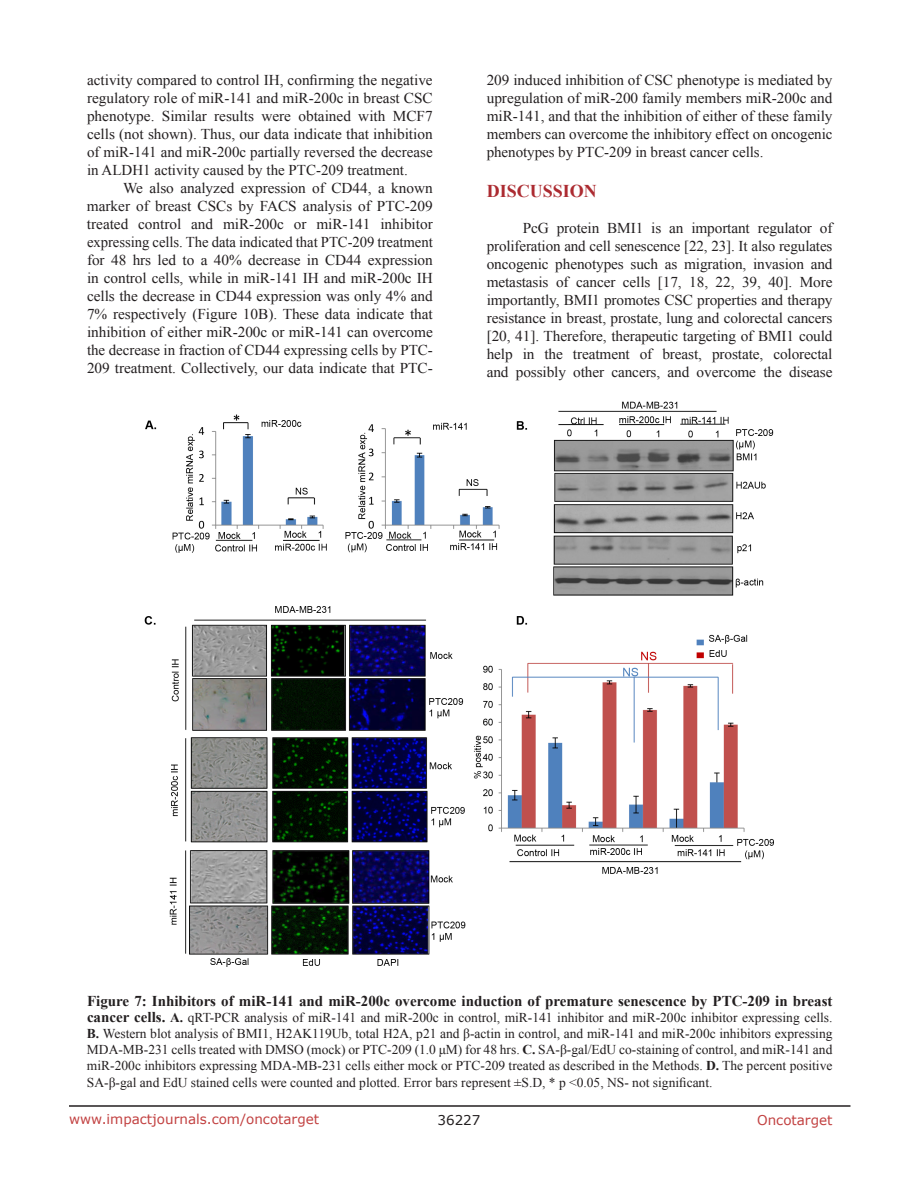
<style>
.page{position:relative;width:918px;height:1188px;background:#fff}
.page>*{position:absolute;margin:0;border:0;box-sizing:border-box;transform-origin:0 0}
.t1{font:700 18px "Times New Roman";color:#ac2b31}
.t2{font:15px/18px "Times New Roman";letter-spacing:-.005em;color:#231f20;text-align:justify}
.t3{font:700 15px "Times New Roman";color:#231f20}
.t4{font:13.5px/16.2px "Times New Roman";color:#231f20;text-align:justify}
.t5{font:13.5px "Verdana";color:#c24141}
.t6{font:13.5px "Verdana";color:#231f20}
.s1{font-weight:700;font-size:15px}
.s2{font-weight:700}
</style>
<div class="page">
<hr style="left:69px;top:1105px;width:781px;height:2px;background:#231f20">
<img style="left:144px;top:401px;width:630px;height:566px">
<p class="t2" style="left:87px;top:71px;width:347px">activity compared to control IH, confirming the negative regulatory role of miR-141 and miR-200c in breast CSC phenotype. Similar results were obtained with MCF7 cells (not shown). Thus, our data indicate that inhibition of miR-141 and miR-200c partially reversed the decrease in ALDH1 activity caused by the PTC-209 treatment.</p>
<p class="t2" style="left:87px;top:179px;width:347px;text-indent:36px">We also analyzed expression of CD44, a known marker of breast CSCs by FACS analysis of PTC-209 treated control and miR-200c or miR-141 inhibitor expressing cells. The data indicated that PTC-209 treatment for 48 hrs led to a 40% decrease in CD44 expression in control cells, while in miR-141 IH and miR-200c IH cells the decrease in CD44 expression was only 4% and 7% respectively (Figure 10B). These data indicate that inhibition of either miR-200c or miR-141 can overcome the decrease in fraction of CD44 expressing cells by PTC-209 treatment. Collectively, our data indicate that PTC-</p>
<p class="t2" style="left:487px;top:71px;width:347px">209 induced inhibition of CSC phenotype is mediated by upregulation of miR-200 family members miR-200c and miR-141, and that the inhibition of either of these family members can overcome the inhibitory effect on oncogenic phenotypes by PTC-209 in breast cancer cells.</p>
<p class="t1" style="left:487px;top:179px;width:112px">DISCUSSION</p>
<p class="t2" style="left:487px;top:219px;width:347px;text-indent:36px">PcG protein BMI1 is an important regulator of proliferation and cell senescence [22, 23]. It also regulates oncogenic phenotypes such as migration, invasion and metastasis of cancer cells [17, 18, 22, 39, 40]. More importantly, BMI1 promotes CSC properties and therapy resistance in breast, prostate, lung and colorectal cancers [20, 41]. Therefore, therapeutic targeting of BMI1 could help in the treatment of breast, prostate, colorectal and possibly other cancers, and overcome the disease</p>
<p class="t3" style="left:87px;top:990px;width:747px">Figure 7: Inhibitors of miR-141 and miR-200c overcome induction of premature senescence by PTC-209 in breast</p>
<p class="t4" style="left:87px;top:1009px;width:747px"><span class="s1">cancer cells.</span> <span class="s2">A.</span> qRT-PCR analysis of miR-141 and miR-200c in control, miR-141 inhibitor and miR-200c inhibitor expressing cells.<br><span class="s2">B.</span> Western blot analysis of BMI1, H2AK119Ub, total H2A, p21 and β-actin in control, and miR-141 and miR-200c inhibitors expressing MDA-MB-231 cells treated with DMSO (mock) or PTC-209 (1.0 μM) for 48 hrs. <span class="s2">C.</span> SA-β-gal/EdU co-staining of control, and miR-141 and miR-200c inhibitors expressing MDA-MB-231 cells either mock or PTC-209 treated as described in the Methods. <span class="s2">D.</span> The percent positive SA-β-gal and EdU stained cells were counted and plotted. Error bars represent ±S.D, * p &lt;0.05, NS- not significant.</p>
<p class="t5" style="left:69px;top:1110px;width:252px">www.impactjournals.com/oncotarget</p>
<p class="t6" style="left:438px;top:1111px;width:44px">36227</p>
<p class="t5" style="left:757px;top:1111px;width:77px">Oncotarget</p>
</div>
